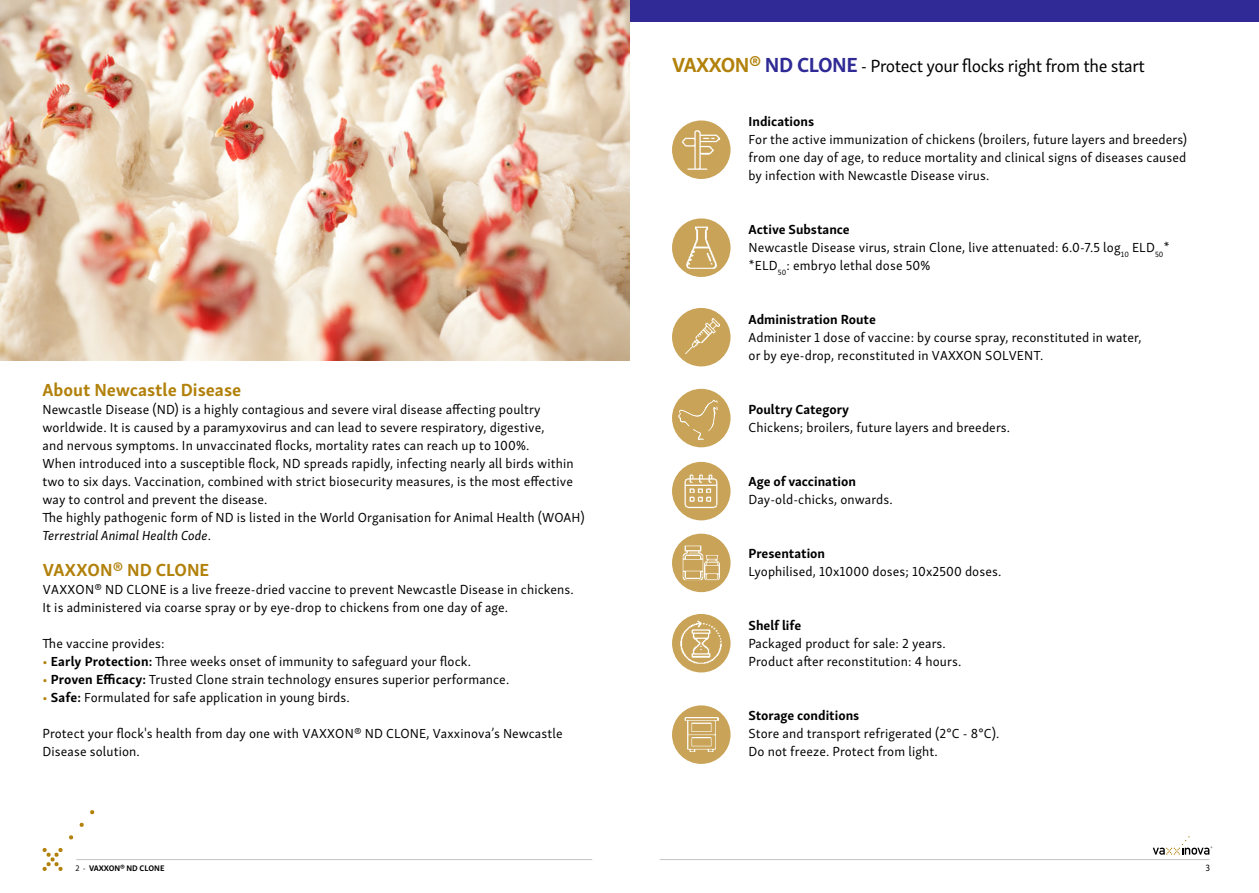
<style>
.page{position:relative;width:1259px;height:893px;background:#fff}
.page>*{position:absolute;margin:0;border:0;box-sizing:border-box;transform-origin:0 0}
.t1{font:18px "Skolar Sans Latn";letter-spacing:-.02em;color:#000}
.t2{font:700 18px "Skolar Sans";color:#b2810b}
.t3{font:13.5px/18px "Skolar Sans Latn";letter-spacing:.01em;color:#000}
.t4{font:700 13.5px "Skolar Sans";color:#000}
.t5{font:9.3px "Skolar Sans Latn";color:#000}
.t6{font:700 8.25px "Skolar Sans";letter-spacing:-.01em;color:#000}
.s1{font-family:"Skolar Sans";font-weight:700;font-size:21px;color:#b2810b}
.s2{font-family:"Skolar Sans";font-weight:700;font-size:21px;color:#2f2a95}
.s3{font-style:italic}
.s4{color:#b2810b}
.s5{font-family:"Skolar Sans";font-weight:700}
.s6{font-family:"Skolar Sans Latn";font-weight:400}
</style>
<div class="page">
<svg style="left:69px;top:835px;width:4px;height:5px"></svg>
<svg style="left:79px;top:822px;width:5px;height:5px"></svg>
<svg style="left:42px;top:848px;width:21px;height:23px"></svg>
<svg style="left:90px;top:810px;width:5px;height:4px"></svg>
<svg style="left:1152px;top:836px;width:60px;height:19px"></svg>
<hr style="left:76px;top:859px;width:516px;height:1px;background:#c5c6c6">
<hr style="left:660px;top:859px;width:549px;height:1px;background:#c5c6c6">
<div style="left:617px;top:0;width:642px;height:21px;background:#2f2a95"></div>
<div style="left:672px;top:120px;width:58px;height:59px;background:#c9a357;border-radius:50%"></div>
<img style="left:681px;top:130px;width:40px;height:40px">
<div style="left:672px;top:218px;width:58px;height:59px;background:#c9a357;border-radius:50%"></div>
<img style="left:680px;top:227px;width:42px;height:42px">
<div style="left:672px;top:308px;width:58px;height:58px;background:#c9a357;border-radius:50%"></div>
<img style="left:685px;top:319px;width:34px;height:34px">
<div style="left:672px;top:462px;width:58px;height:58px;background:#c9a357;border-radius:50%"></div>
<img style="left:684px;top:474px;width:34px;height:35px">
<div style="left:672px;top:534px;width:58px;height:58px;background:#c9a357;border-radius:50%"></div>
<img style="left:675px;top:546px;width:28px;height:34px">
<img style="left:700px;top:555px;width:20px;height:25px">
<div style="left:672px;top:614px;width:58px;height:58px;background:#c9a357;border-radius:50%"></div>
<img style="left:680px;top:621px;width:43px;height:43px">
<div style="left:672px;top:705px;width:58px;height:59px;background:#c9a357;border-radius:50%"></div>
<img style="left:684px;top:717px;width:34px;height:35px">
<img style="left:0;top:0;width:629px;height:360px">
<div style="left:672px;top:389px;width:58px;height:58px;background:#c9a357;border-radius:50%"></div>
<svg style="left:678px;top:400px;width:39px;height:40px"></svg>
<h1 class="t1" style="left:672px;top:52px;width:474px"><span class="s1">VAXXON®</span> <span class="s2">ND CLONE</span> - Protect your flocks right from the start</h1>
<p class="t4" style="left:748px;top:110px;width:67px">Indications</p>
<p class="t3" style="left:748px;top:129px;width:440px;text-align:justify">For the active immunization of chickens (broilers, future layers and breeders) from one day of age, to reduce mortality and clinical signs of diseases caused by infection with Newcastle Disease virus.</p>
<h1 class="t2" style="left:43px;top:375px;width:200px">About Newcastle Disease</h1>
<p class="t3" style="left:43px;top:399px;width:543px">Newcastle Disease (ND) is a highly contagious and severe viral disease affecting poultry worldwide. It is caused by a paramyxovirus and can lead to severe respiratory, digestive,<br>and nervous symptoms. In unvaccinated flocks, mortality rates can reach up to 100%.<br>When introduced into a susceptible flock, ND spreads rapidly, infecting nearly all birds within two to six days. Vaccination, combined with strict biosecurity measures, is the most effective way to control and prevent the disease.<br>The highly pathogenic form of ND is listed in the World Organisation for Animal Health (WOAH)<br><span class="s3">Terrestrial Animal Health Code</span>.</p>
<h1 class="t2" style="left:43px;top:555px;width:168px">VAXXON® ND CLONE</h1>
<p class="t3" style="left:43px;top:579px;width:533px">VAXXON® ND CLONE is a live freeze-dried vaccine to prevent Newcastle Disease in chickens.<br>It is administered via coarse spray or by eye-drop to chickens from one day of age.</p>
<p class="t3" style="left:43px;top:633px;width:123px">The vaccine provides:</p>
<p class="t3" style="left:43px;top:651px;width:430px"><span class="s4">•</span> <span class="s5">Early Protection:</span> Three weeks onset of immunity to safeguard your flock.</p>
<p class="t3" style="left:43px;top:669px;width:468px"><span class="s4">•</span> <span class="s5">Proven Efficacy:</span> Trusted Clone strain technology ensures superior performance.</p>
<p class="t3" style="left:43px;top:687px;width:309px"><span class="s4">•</span> <span class="s5">Safe:</span> Formulated for safe application in young birds.</p>
<p class="t3" style="left:43px;top:723px;width:521px">Protect your flock's health from day one with VAXXON® ND CLONE, Vaxxinova’s Newcastle<br>Disease solution.</p>
<p class="t4" style="left:748px;top:218px;width:103px">Active Substance</p>
<p class="t3" style="left:748px;top:237px;width:423px">Newcastle Disease virus, strain Clone, live attenuated: 6.0-7.5 log<sub>10</sub> ELD<sub>50</sub>* *ELD<sub>50</sub>: embryo lethal dose 50%</p>
<p class="t4" style="left:748px;top:308px;width:129px">Administration Route</p>
<p class="t3" style="left:748px;top:327px;width:395px">Administer 1 dose of vaccine: by course spray, reconstituted in water, or by eye-drop, reconstituted in VAXXON SOLVENT.</p>
<p class="t4" style="left:748px;top:398px;width:102px">Poultry Category</p>
<p class="t3" style="left:748px;top:417px;width:263px">Chickens; broilers, future layers and breeders.</p>
<p class="t4" style="left:748px;top:470px;width:109px">Age of vaccination</p>
<p class="t3" style="left:748px;top:489px;width:146px">Day-old-chicks, onwards.</p>
<p class="t4" style="left:748px;top:542px;width:78px">Presentation</p>
<p class="t3" style="left:748px;top:561px;width:254px">Lyophilised, 10x1000 doses; 10x2500 doses.</p>
<p class="t4" style="left:748px;top:614px;width:54px">Shelf life</p>
<p class="t3" style="left:748px;top:633px;width:214px">Packaged product for sale: 2 years.<br>Product after reconstitution: 4 hours.</p>
<p class="t4" style="left:748px;top:704px;width:112px">Storage conditions</p>
<p class="t3" style="left:748px;top:723px;width:252px">Store and transport refrigerated (2°C - 8°C).<br>Do not freeze. Protect from light.</p>
<p class="t6" style="left:75px;top:861px;width:91px"><span class="s6">2 -</span> VAXXON® ND CLONE</p>
<p class="t5" style="left:1205px;top:861px;width:6px">3</p>
</div>
